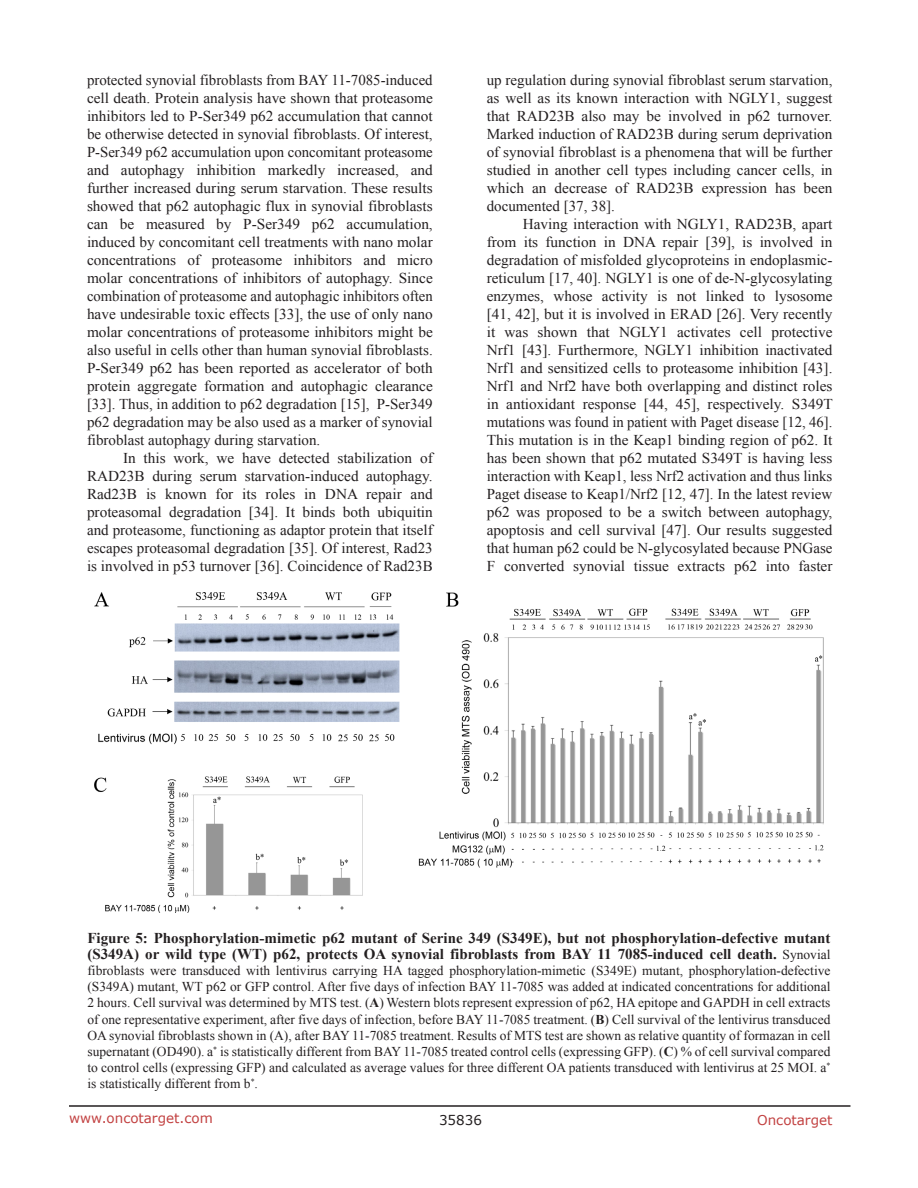
<style>
.page{position:relative;width:918px;height:1188px;background:#fff}
.page>*{position:absolute;margin:0;border:0;box-sizing:border-box;transform-origin:0 0}
.BodyText{font:15px/18px "Times New Roman";color:#231f20;text-align:justify}
.Figuretrx{font:700 15px/16.2px "Times New Roman";color:#231f20}
.Figuretrx-2{font:13.5px/16.2px "Times New Roman";color:#231f20;text-align:justify}
.t1{font:13.5px "Verdana";color:#c24141}
.t2{font:13.5px "Verdana";color:#231f20}
.s1{font-weight:400;font-size:13.5px}
.s2{font-weight:700}
</style>
<div class="page">
<hr style="left:69px;top:1105px;width:781px;height:2px;background:#231f20">
<img style="left:94px;top:593px;width:730px;height:320px">
<p class="BodyText" style="left:87px;top:71px;width:347px">protected synovial fibroblasts from BAY 11-7085-induced cell death. Protein analysis have shown that proteasome inhibitors led to P-Ser349 p62 accumulation that cannot be otherwise detected in synovial fibroblasts. Of interest, P-Ser349 p62 accumulation upon concomitant proteasome and autophagy inhibition markedly increased, and further increased during serum starvation. These results showed that p62 autophagic flux in synovial fibroblasts can be measured by P-Ser349 p62 accumulation, induced by concomitant cell treatments with nano molar concentrations of proteasome inhibitors and micro molar concentrations of inhibitors of autophagy. Since combination of proteasome and autophagic inhibitors often have undesirable toxic effects [33], the use of only nano molar concentrations of proteasome inhibitors might be also useful in cells other than human synovial fibroblasts.<br>P-Ser349 p62 has been reported as accelerator of both protein aggregate formation and autophagic clearance [33]. Thus, in addition to p62 degradation [15], P-Ser349 p62 degradation may be also used as a marker of synovial fibroblast autophagy during starvation.</p>
<p class="BodyText" style="left:87px;top:449px;width:347px;text-indent:36px">In this work, we have detected stabilization of RAD23B during serum starvation-induced autophagy.<br>Rad23B is known for its roles in DNA repair and proteasomal degradation [34]. It binds both ubiquitin and proteasome, functioning as adaptor protein that itself escapes proteasomal degradation [35]. Of interest, Rad23 is involved in p53 turnover [36]. Coincidence of Rad23B</p>
<p class="BodyText" style="left:487px;top:71px;width:347px">up regulation during synovial fibroblast serum starvation, as well as its known interaction with NGLY1, suggest that RAD23B also may be involved in p62 turnover.<br>Marked induction of RAD23B during serum deprivation of synovial fibroblast is a phenomena that will be further studied in another cell types including cancer cells, in which an decrease of RAD23B expression has been documented [37, 38].</p>
<p class="BodyText" style="left:487px;top:215px;width:348px;text-indent:36px">Having interaction with NGLY1, RAD23B, apart from its function in DNA repair [39], is involved in degradation of misfolded glycoproteins in endoplasmic&shy;reticulum [17, 40]. NGLY1 is one of de-N-glycosylating enzymes, whose activity is not linked to lysosome [41, 42], but it is involved in ERAD [26]. Very recently it was shown that NGLY1 activates cell protective Nrf1 [43]. Furthermore, NGLY1 inhibition inactivated Nrf1 and sensitized cells to proteasome inhibition [43].<br>Nrf1 and Nrf2 have both overlapping and distinct roles in antioxidant response [44, 45], respectively. S349T mutations was found in patient with Paget disease [12, 46].<br>This mutation is in the Keap1 binding region of p62. It has been shown that p62 mutated S349T is having less interaction with Keap1, less Nrf2 activation and thus links Paget disease to Keap1/Nrf2 [12, 47]. In the latest review p62 was proposed to be a switch between autophagy, apoptosis and cell survival [47]. Our results suggested that human p62 could be N-glycosylated because PNGase F converted synovial tissue extracts p62 into faster</p>
<p class="Figuretrx" style="left:87px;top:929px;width:745px">Figure 5: Phosphorylation-mimetic p62 mutant of Serine 349 (S349E), but not phosphorylation-defective mutant (S349A) or wild type (WT) p62, protects OA synovial fibroblasts from BAY 11 7085-induced cell death. <span class="s1">Synovial</span></p>
<p class="Figuretrx-2" style="left:87px;top:962px;width:745px">fibroblasts were transduced with lentivirus carrying HA tagged phosphorylation-mimetic (S349E) mutant, phosphorylation-defective (S349A) mutant, WT p62 or GFP control. After five days of infection BAY 11-7085 was added at indicated concentrations for additional 2 hours. Cell survival was determined by MTS test. (<span class="s2">A</span>) Western blots represent expression of p62, HA epitope and GAPDH in cell extracts of one representative experiment, after five days of infection, before BAY 11-7085 treatment. (<span class="s2">B</span>) Cell survival of the lentivirus transduced OA synovial fibroblasts shown in (A), after BAY 11-7085 treatment. Results of MTS test are shown as relative quantity of formazan in cell supernatant (OD490). a<sup>*</sup> is statistically different from BAY 11-7085 treated control cells (expressing GFP). (<span class="s2">C</span>) % of cell survival compared to control cells (expressing GFP) and calculated as average values for three different OA patients transduced with lentivirus at 25 MOI. a<sup>* </sup>is statistically different from b<sup>*</sup>.</p>
<p class="t1" style="left:69px;top:1109px;width:145px">www.oncotarget.com</p>
<p class="t2" style="left:439px;top:1111px;width:44px">35836</p>
<p class="t1" style="left:757px;top:1111px;width:77px">Oncotarget</p>
</div>
